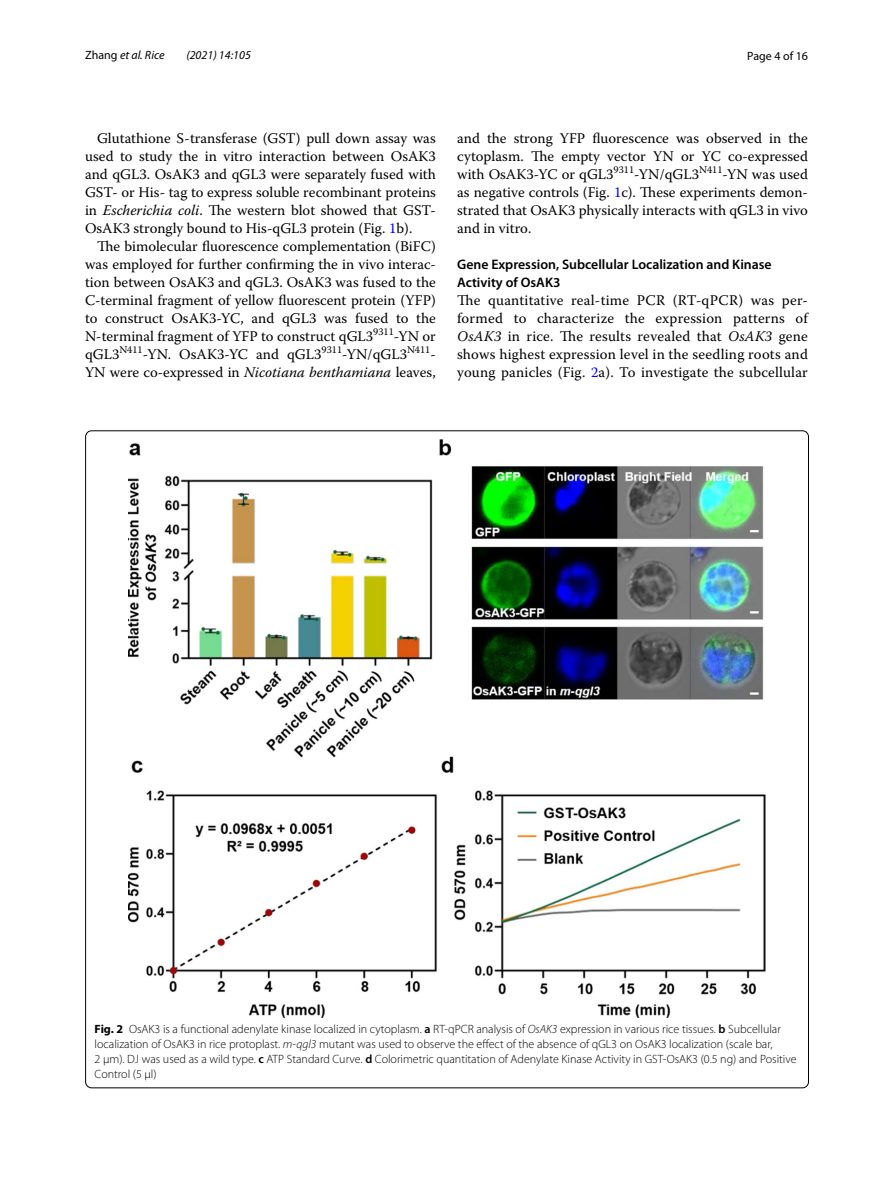
<style>
.page{position:relative;width:893px;height:1187px;background:#fff}
.page>*{position:absolute;margin:0;border:0;box-sizing:border-box;transform-origin:0 0}
.t1{font:14.7px/18px "Warnock Pro";color:#000;text-align:justify}
.t2{font:600 13.8px/18px "Myriad Pro";color:#000}
.t3{font:300 12px/15px "Myriad Pro";color:#000}
.t4{font:italic 12px "Myriad Pro";color:#000}
.t5{font:12px "Myriad Pro";color:#000}
.s1{font-style:normal}
.s2{font-style:italic}
.s3{color:#00f}
.s4{font-weight:700}
.s5{font-weight:600}
</style>
<div class="page">
<img style="left:128px;top:440px;width:638px;height:577px">
<p class="t4" style="left:85px;top:48px;width:81px"><span class="s1">Zhang</span> et al. Rice</p>
<p class="t4" style="left:186px;top:48px;width:66px">(2021) 14:105</p>
<p class="t5" style="left:747px;top:48px;width:62px">Page 4 of 16</p>
<p class="t1" style="left:85px;top:128px;width:352px;text-indent:12px">Glutathione S-transferase (GST) pull down assay was used to study the in vitro interaction between OsAK3 and qGL3. OsAK3 and qGL3 were separately fused with GST- or His- tag to express soluble recombinant proteins in <span class="s2">Escherichia coli</span>. The western blot showed that GST-OsAK3 strongly bound to His-qGL3 protein (Fig. <span class="s3">1</span>b).</p>
<p class="t1" style="left:85px;top:236px;width:352px;text-indent:12px">The bimolecular fluorescence complementation (BiFC) was employed for further confirming the in vivo interac&shy;tion between OsAK3 and qGL3. OsAK3 was fused to the C-terminal fragment of yellow fluorescent protein (YFP) to construct OsAK3-YC, and qGL3 was fused to the N-terminal fragment of YFP to construct qGL3<sup>9311</sup>-YN or qGL3<sup>N411</sup>-YN. OsAK3-YC and qGL3<sup>9311</sup>-YN/qGL3<sup>N411</sup>- YN were co-expressed in <span class="s2">Nicotiana benthamiana</span> leaves,</p>
<p class="t1" style="left:457px;top:128px;width:352px">and the strong YFP fluorescence was observed in the cytoplasm. The empty vector YN or YC co-expressed with OsAK3-YC or qGL3<sup>9311</sup>-YN/qGL3<sup>N411</sup>-YN was used as negative controls (Fig. <span class="s3">1</span>c). These experiments demon&shy;strated that OsAK3 physically interacts with qGL3 in vivo and in vitro.</p>
<p class="t2" style="left:457px;top:255px;width:316px">Gene Expression, Subcellular Localization and Kinase<br>Activity of OsAK3</p>
<p class="t1" style="left:457px;top:290px;width:352px">The quantitative real-time PCR (RT-qPCR) was per&shy;formed to characterize the expression patterns of <span class="s2">OsAK3</span> in rice. The results revealed that <span class="s2">OsAK3</span> gene shows highest expression level in the seedling roots and young panicles (Fig. <span class="s3">2</span>a). To investigate the subcellular</p>
<p class="t3" style="left:95px;top:1021px;width:703px"><span class="s4">Fig. 2</span> OsAK3 is a functional adenylate kinase localized in cytoplasm. <span class="s5">a</span> RT-qPCR analysis of <span class="s2">OsAK3</span> expression in various rice tissues. <span class="s5">b</span> Subcellular localization of OsAK3 in rice protoplast. <span class="s2">m-qgl3</span> mutant was used to observe the effect of the absence of qGL3 on OsAK3 localization (scale bar,<br>2 μm). DJ was used as a wild type. <span class="s5">c</span> ATP Standard Curve. <span class="s5">d</span> Colorimetric quantitation of Adenylate Kinase Activity in GST-OsAK3 (0.5 ng) and Positive Control (5 µl)</p>
</div>
